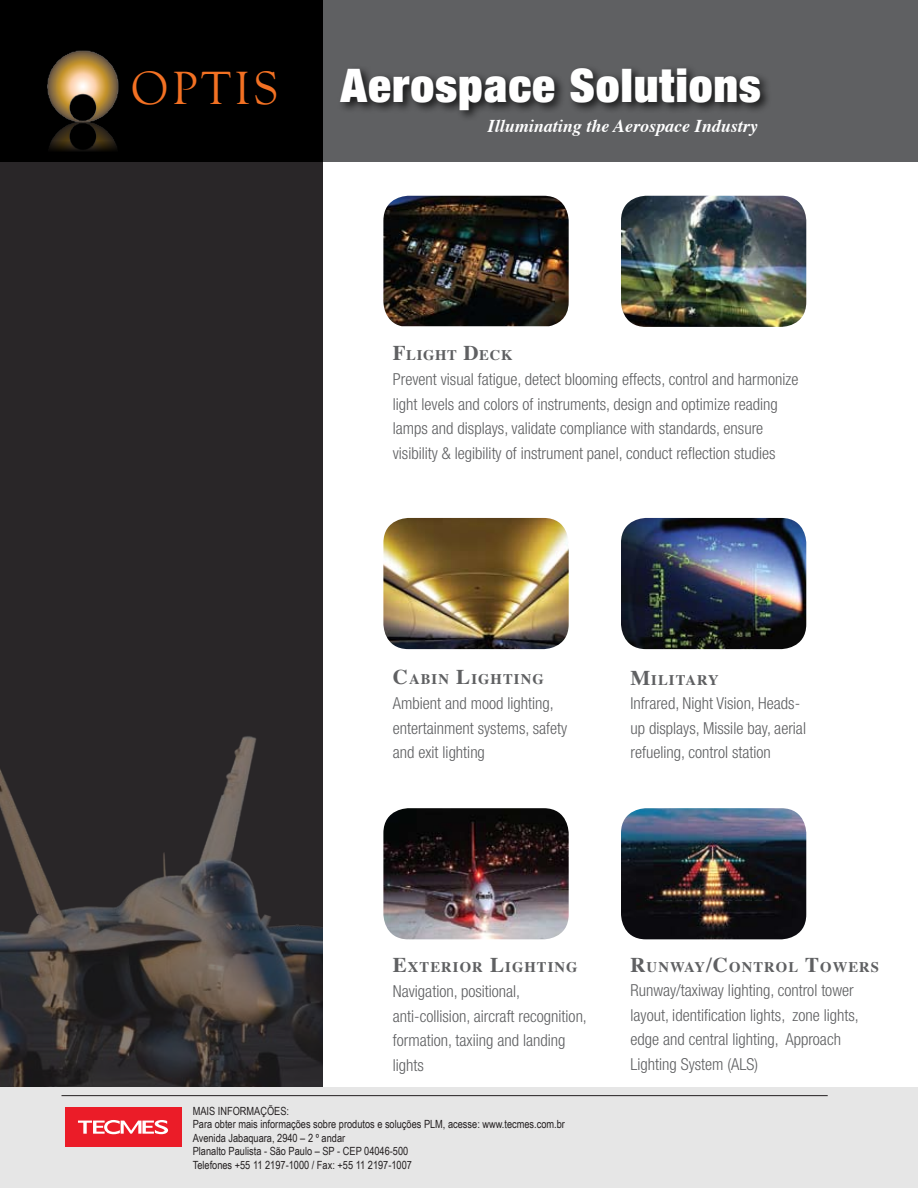
<style>
.page{position:relative;width:918px;height:1188px;background:#fff}
.page>*{position:absolute;margin:0;border:0;box-sizing:border-box;transform-origin:0 0}
.t1{font:48px "Goudy Old Style T";letter-spacing:.08em;color:#f37123}
.t2{font:900 expanded 46.5px "Helvetica Neue";letter-spacing:.03em;color:#fff}
.t3{font:italic 700 18px "Times";color:#fff}
.t4{font:300 condensed 16.5px/24.6px "Helvetica Neue";color:#5f6062}
.t5{font:700 14.7px "Times";letter-spacing:.07em;color:#5f6062}
.t6{font:700 14.7px "Times";letter-spacing:.045em;color:#5f6062}
.t7{font:11.25px "Arial Narrow";color:#231f20}
.s1{font-size:21px}
</style>
<div class="page">
<div style="left:323px;top:0;width:595px;height:162px;background:#5f6062"></div>
<div style="left:0;top:162px;width:323px;height:1026px;background:#292628"></div>
<img style="left:621px;top:196px;width:185px;height:131px">
<img style="left:383px;top:196px;width:186px;height:130px">
<img style="left:383px;top:518px;width:186px;height:131px">
<img style="left:621px;top:518px;width:185px;height:131px">
<img style="left:383px;top:808px;width:186px;height:131px">
<img style="left:621px;top:808px;width:185px;height:131px">
<img style="left:1px;top:736px;width:322px;height:351px">
<div style="left:336px;top:64px;width:436px;height:58px;background:#000;opacity:.75"></div>
<div style="left:0;top:0;width:323px;height:162px;background:#000"></div>
<img style="left:47px;top:50px;width:72px;height:67px">
<img style="left:49px;top:117px;width:68px;height:34px">
<div style="left:0;top:1087px;width:918px;height:101px;background:#e6e6e6"></div>
<div style="left:65px;top:1107px;width:116px;height:40px;background:#eb1c28"></div>
<svg style="left:78px;top:1120px;width:90px;height:14px"></svg>
<hr style="left:62px;top:1095px;width:766px;height:1px;background:#231f20">
<p class="t1" style="left:131px;top:62px;width:149px">OPTIS</p>
<p class="t2" style="left:340px;top:55px;width:422px">Aerospace Solutions</p>
<p class="t3" style="left:488px;top:109px;width:271px">Illuminating the Aerospace Industry</p>
<p class="t6" style="left:393px;top:341px;width:121px"><span class="s1">F</span>LIGHT <span class="s1">D</span>ECK</p>
<p class="t4" style="left:393px;top:367px;width:407px">Prevent visual fatigue, detect blooming effects, control and harmonize light levels and colors of instruments, design and optimize reading lamps and displays, validate compliance with standards, ensure visibility &amp; legibility of instrument panel, conduct reflection studies</p>
<p class="t5" style="left:393px;top:665px;width:152px"><span class="s1">C</span>ABIN <span class="s1">L</span>IGHTING</p>
<p class="t4" style="left:393px;top:691px;width:176px">Ambient and mood lighting, entertainment systems, safety and exit lighting</p>
<p class="t5" style="left:630px;top:666px;width:90px"><span class="s1">M</span>ILITARY</p>
<p class="t4" style="left:630px;top:691px;width:177px">Infrared, Night Vision, Heads&shy;up displays, Missile bay, aerial refueling, control station</p>
<p class="t5" style="left:393px;top:953px;width:186px"><span class="s1">E</span>XTERIOR <span class="s1">L</span>IGHTING</p>
<p class="t4" style="left:393px;top:979px;width:196px">Navigation, positional, anti-collision, aircraft recognition, formation, taxiing and landing lights</p>
<p class="t5" style="left:630px;top:953px;width:250px"><span class="s1">R</span>UNWAY<span class="s1">/C</span>ONTROL <span class="s1">T</span>OWERS</p>
<p class="t4" style="left:630px;top:978px;width:230px">Runway/taxiway lighting, control tower layout, identification lights, zone lights, edge and central lighting, Approach Lighting System (ALS)</p>
<p class="t7" style="left:193px;top:1103px;width:98px">MAIS INFORMAÇÕES:</p>
<p class="t7" style="left:193px;top:1116px;width:374px">Para obter mais informações sobre produtos e soluções PLM, acesse: www.tecmes.com.br</p>
<p class="t7" style="left:193px;top:1130px;width:154px">Avenida Jabaquara, 2940 – 2 º andar</p>
<p class="t7" style="left:193px;top:1143px;width:217px">Planalto Paulista - São Paulo – SP - CEP 04046-500</p>
<p class="t7" style="left:193px;top:1157px;width:221px">Telefones +55 11 2197-1000 / Fax: +55 11 2197-1007</p>
</div>
